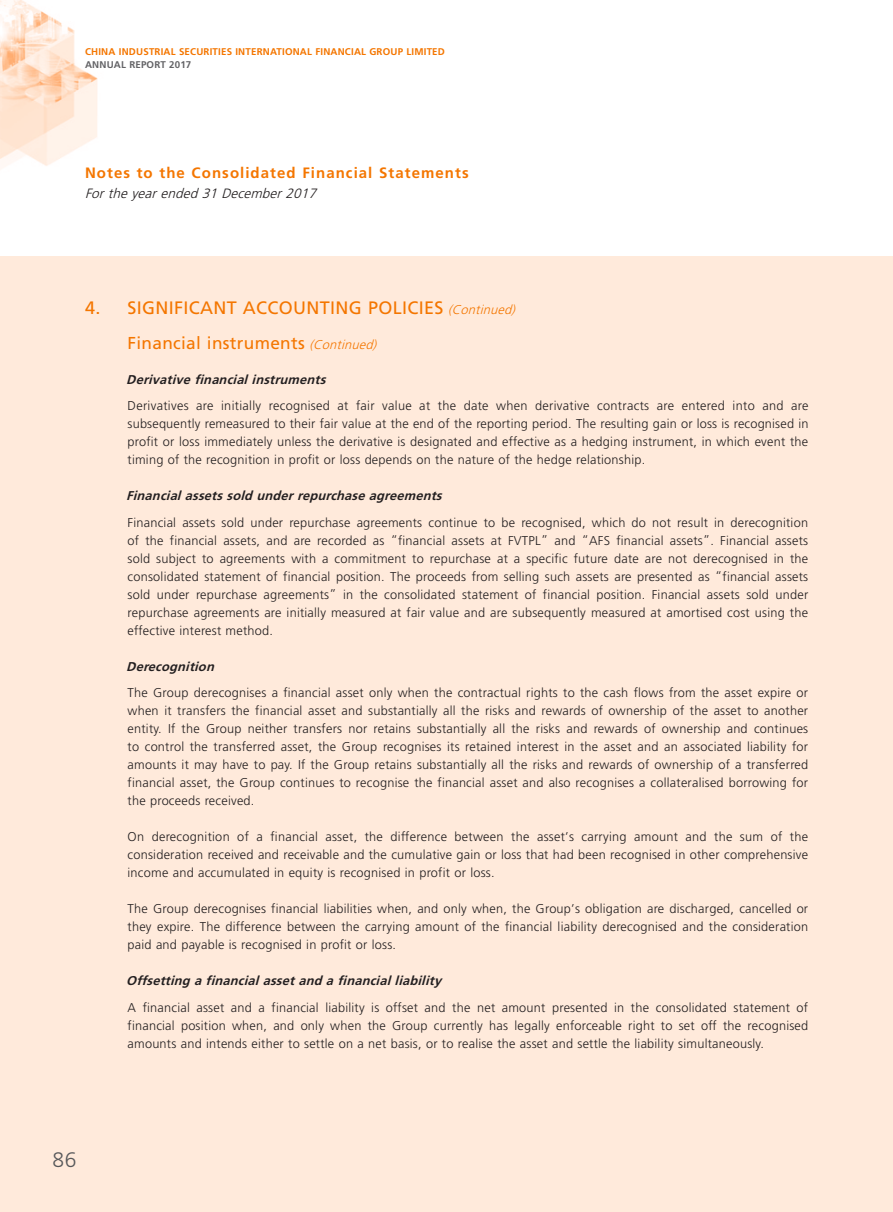
<style>
.page{position:relative;width:893px;height:1212px;background:#fff}
.page>*{position:absolute;margin:0;border:0;box-sizing:border-box;transform-origin:0 0}
.t1{font:300 21px "Frutiger LT Std";color:#57585a}
.Heading_1{font:18px "Frutiger LT Std";letter-spacing:.02em;color:#f47600}
.Heading_2{font:17.25px "Frutiger LT Std";letter-spacing:.02em;color:#f47600}
.t2{font:700 15px "Frutiger LT Std";letter-spacing:.07em;color:#f47600}
.t3{font:italic 300 13.5px "Frutiger LT Std";color:#231f20}
.Body_Text{font:300 12.75px/18px "Frutiger LT Std";letter-spacing:.02em;color:#231f20;text-align:justify}
.Heading_3{font:italic 700 12.75px "Frutiger LT Std";color:#231f20}
.t4{font:700 9.75px "Frutiger LT Std";letter-spacing:.02em;color:#f47600}
.t5{font:700 9.75px "Frutiger LT Std";letter-spacing:.02em;color:#636366}
.s1{font-weight:300;font-style:italic;font-size:12.75px}
</style>
<div class="page">
<div style="left:0;top:256px;width:893px;height:956px;background:#ffeadb"></div>
<img style="left:0;top:0;width:98px;height:168px">
<p class="t4" style="left:85px;top:46px;width:361px">CHINA INDUSTRIAL SECURITIES INTERNATIONAL FINANCIAL GROUP LIMITED</p>
<p class="t5" style="left:85px;top:59px;width:108px">ANNUAL REPORT 2017</p>
<p class="t2" style="left:85px;top:164px;width:385px">Notes to the Consolidated Financial Statements</p>
<p class="t3" style="left:85px;top:186px;width:237px">For the year ended 31 December 2017</p>
<p class="Heading_1" style="left:85px;top:297px;width:435px">4. SIGNIFICANT ACCOUNTING POLICIES <span class="s1">(Continued)</span></p>
<p class="Heading_2" style="left:128px;top:333px;width:254px">Financial instruments <span class="s1">(Continued)</span></p>
<p class="Heading_3" style="left:126px;top:372px;width:205px">Derivative financial instruments</p>
<p class="Body_Text" style="left:128px;top:397px;width:682px">Derivatives are initially recognised at fair value at the date when derivative contracts are entered into and are subsequently remeasured to their fair value at the end of the reporting period. The resulting gain or loss is recognised in profit or loss immediately unless the derivative is designated and effective as a hedging instrument, in which event the timing of the recognition in profit or loss depends on the nature of the hedge relationship.</p>
<p class="Heading_3" style="left:126px;top:488px;width:321px">Financial assets sold under repurchase agreements</p>
<p class="Body_Text" style="left:128px;top:514px;width:682px">Financial assets sold under repurchase agreements continue to be recognised, which do not result in derecognition of the financial assets, and are recorded as “financial assets at FVTPL” and “AFS financial assets”. Financial assets sold subject to agreements with a commitment to repurchase at a specific future date are not derecognised in the consolidated statement of financial position. The proceeds from selling such assets are presented as “financial assets sold under repurchase agreements” in the consolidated statement of financial position. Financial assets sold under repurchase agreements are initially measured at fair value and are subsequently measured at amortised cost using the effective interest method.</p>
<p class="Heading_3" style="left:126px;top:659px;width:93px">Derecognition</p>
<p class="Body_Text" style="left:128px;top:684px;width:682px">The Group derecognises a financial asset only when the contractual rights to the cash flows from the asset expire or when it transfers the financial asset and substantially all the risks and rewards of ownership of the asset to another entity. If the Group neither transfers nor retains substantially all the risks and rewards of ownership and continues to control the transferred asset, the Group recognises its retained interest in the asset and an associated liability for amounts it may have to pay. If the Group retains substantially all the risks and rewards of ownership of a transferred financial asset, the Group continues to recognise the financial asset and also recognises a collateralised borrowing for the proceeds received.</p>
<p class="Body_Text" style="left:128px;top:828px;width:682px">On derecognition of a financial asset, the difference between the asset’s carrying amount and the sum of the consideration received and receivable and the cumulative gain or loss that had been recognised in other comprehensive income and accumulated in equity is recognised in profit or loss.</p>
<p class="Body_Text" style="left:128px;top:900px;width:682px">The Group derecognises financial liabilities when, and only when, the Group’s obligation are discharged, cancelled or they expire. The difference between the carrying amount of the financial liability derecognised and the consideration paid and payable is recognised in profit or loss.</p>
<p class="Heading_3" style="left:126px;top:973px;width:320px">Offsetting a financial asset and a financial liability</p>
<p class="Body_Text" style="left:128px;top:999px;width:682px">A financial asset and a financial liability is offset and the net amount presented in the consolidated statement of financial position when, and only when the Group currently has legally enforceable right to set off the recognised amounts and intends either to settle on a net basis, or to realise the asset and settle the liability simultaneously.</p>
<h1 class="t1" style="left:53px;top:1148px;width:25px">86</h1>
</div>
